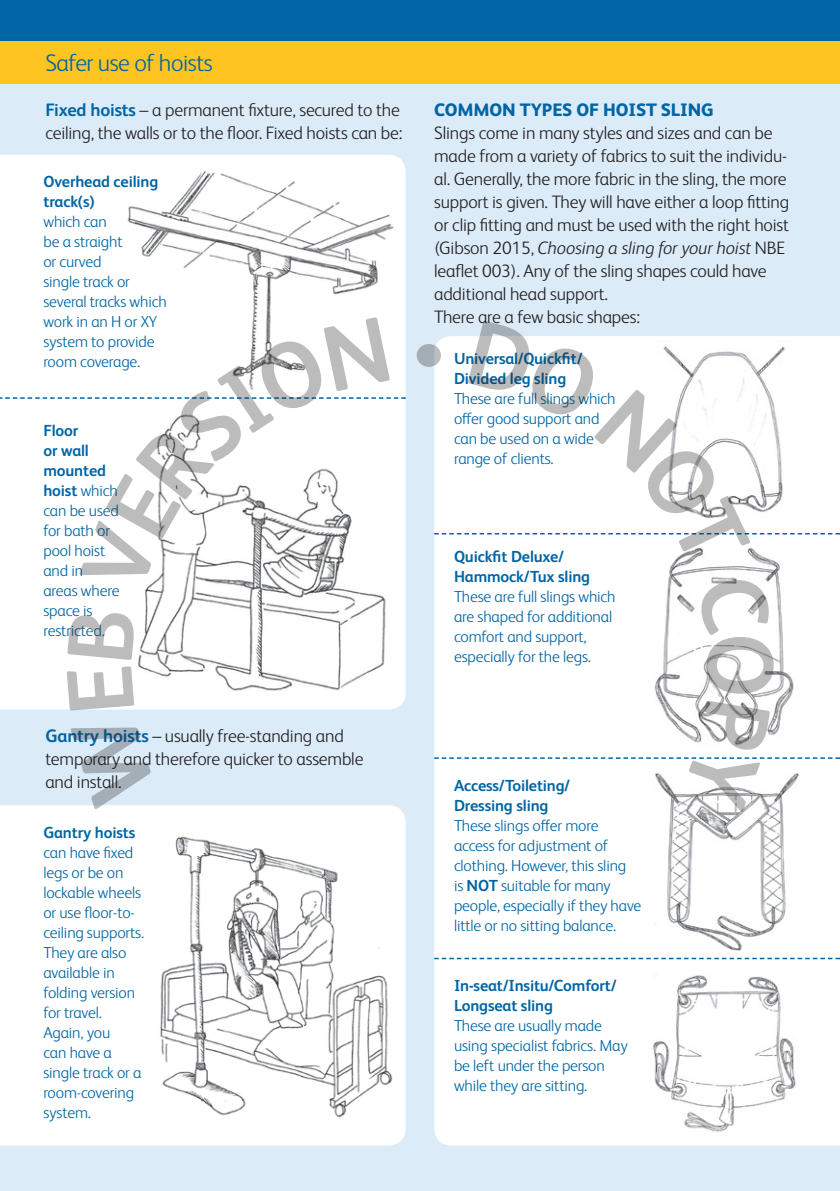
<style>
.page{position:relative;width:840px;height:1191px;background:#fff}
.page>*{position:absolute;margin:0;border:0;box-sizing:border-box;transform-origin:0 0}
.t1{font:300 24px "FS Albert Pro";letter-spacing:-.02em;color:#0065a4}
.t2{font:300 18px/23px "FS Albert Pro";letter-spacing:-.01em;color:#231f20}
.t3{font:800 18px "FS Albert Pro";letter-spacing:-.01em;color:#0065a4}
.t4{font:300 16px/20px "FS Albert Pro";letter-spacing:-.01em;color:#0065a4}
.t5{font:700 16px/20px "FS Albert Pro";letter-spacing:-.01em;color:#0065a4}
.s1{font-weight:700;color:#0065a4}
.s2{font-weight:700}
.s3{font-style:italic}
</style>
<div class="page">
<div style="left:0;top:0;width:839px;height:1191px;background:#dbebf8"></div>
<div style="left:0;top:0;width:839px;height:41px;background:#0065a4"></div>
<div style="left:0;top:41px;width:839px;height:43px;background:#fec422"></div>
<div style="left:0;top:155px;width:405px;height:554px;background:#fff"></div>
<img style="left:125px;top:168px;width:270px;height:149px">
<div style="left:0;top:805px;width:405px;height:340px;background:#fff"></div>
<img style="left:157px;top:833px;width:238px;height:289px">
<img style="left:122px;top:597px;width:274px;height:98px">
<div style="left:434px;top:694px;width:405px;height:451px;background:#fff"></div>
<img style="left:652px;top:694px;width:145px;height:6px">
<img style="left:651px;top:812px;width:149px;height:140px">
<img style="left:651px;top:974px;width:147px;height:161px">
<svg style="left:434px;top:957px;width:405px;height:2px"></svg>
<svg style="left:67px;top:666px;width:90px;height:144px"></svg>
<div style="left:67px;top:609px;width:69px;height:51px;background:#fff"></div>
<svg style="left:0;top:317px;width:405px;height:280px;background:#f7f7f7"></svg>
<div style="left:434px;top:336px;width:405px;height:358px;background:#fff"></div>
<svg style="left:434px;top:700px;width:405px;height:112px;background:#f6f7f8"></svg>
<h1 class="t1" style="left:45px;top:46px;width:169px">Safer use of hoists</h1>
<p class="t2" style="left:45px;top:97px;width:358px"><span class="s1">Fixed hoists</span> – a permanent fixture, secured to the ceiling, the walls or to the floor. Fixed hoists can be:</p>
<p class="t5" style="left:43px;top:171px;width:116px">Overhead ceiling track(s)</p>
<p class="t4" style="left:43px;top:210px;width:125px">which can<br>be a straight<br>or curved<br>single track or several tracks which work in an H or XY system to provide room coverage.</p>
<p class="t4" style="left:43px;top:419px;width:77px"><span class="s2">Floor<br>or wall mounted hoist</span> which can be used for bath or pool hoist and in areas where space is restricted.</p>
<p class="t2" style="left:45px;top:723px;width:319px"><span class="s1">Gantry hoists</span> – usually free-standing and temporary and therefore quicker to assemble and install.</p>
<p class="t5" style="left:43px;top:821px;width:93px">Gantry hoists</p>
<p class="t4" style="left:43px;top:841px;width:102px">can have fixed legs or be on lockable wheels or use floor-to&shy;ceiling supports.<br>They are also available in folding version for travel.<br>Again, you<br>can have a single track or a room-covering system.</p>
<p class="t3" style="left:434px;top:96px;width:281px">COMMON TYPES OF HOIST SLING</p>
<p class="t2" style="left:434px;top:120px;width:356px">Slings come in many styles and sizes and can be made from a variety of fabrics to suit the individu&shy;al. Generally, the more fabric in the sling, the more support is given. They will have either a loop fitting or clip fitting and must be used with the right hoist (Gibson 2015, <span class="s3">Choosing a sling for your hoist</span> NBE leaflet 003). Any of the sling shapes could have additional head support.<br>There are a few basic shapes:</p>
<p class="t5" style="left:454px;top:348px;width:130px">Universal/Quickfit/<br>Divided leg sling</p>
<p class="t4" style="left:454px;top:387px;width:163px">These are full slings which offer good support and can be used on a wide range of clients.</p>
<p class="t5" style="left:454px;top:545px;width:137px">Quickfit Deluxe/<br>Hammock/Tux sling</p>
<p class="t4" style="left:454px;top:585px;width:163px">These are full slings which are shaped for additional comfort and support, especially for the legs.</p>
<p class="t5" style="left:454px;top:775px;width:117px">Access/Toileting/<br>Dressing sling</p>
<p class="t4" style="left:454px;top:815px;width:189px">These slings offer more access for adjustment of clothing. However, this sling<br>is <span class="s2">NOT</span> suitable for many people, especially if they have little or no sitting balance.</p>
<p class="t5" style="left:454px;top:974px;width:164px">In-seat/Insitu/Comfort/<br>Longseat sling</p>
<p class="t4" style="left:454px;top:1014px;width:175px">These are usually made using specialist fabrics. May be left under the person while they are sitting.</p>
</div>
